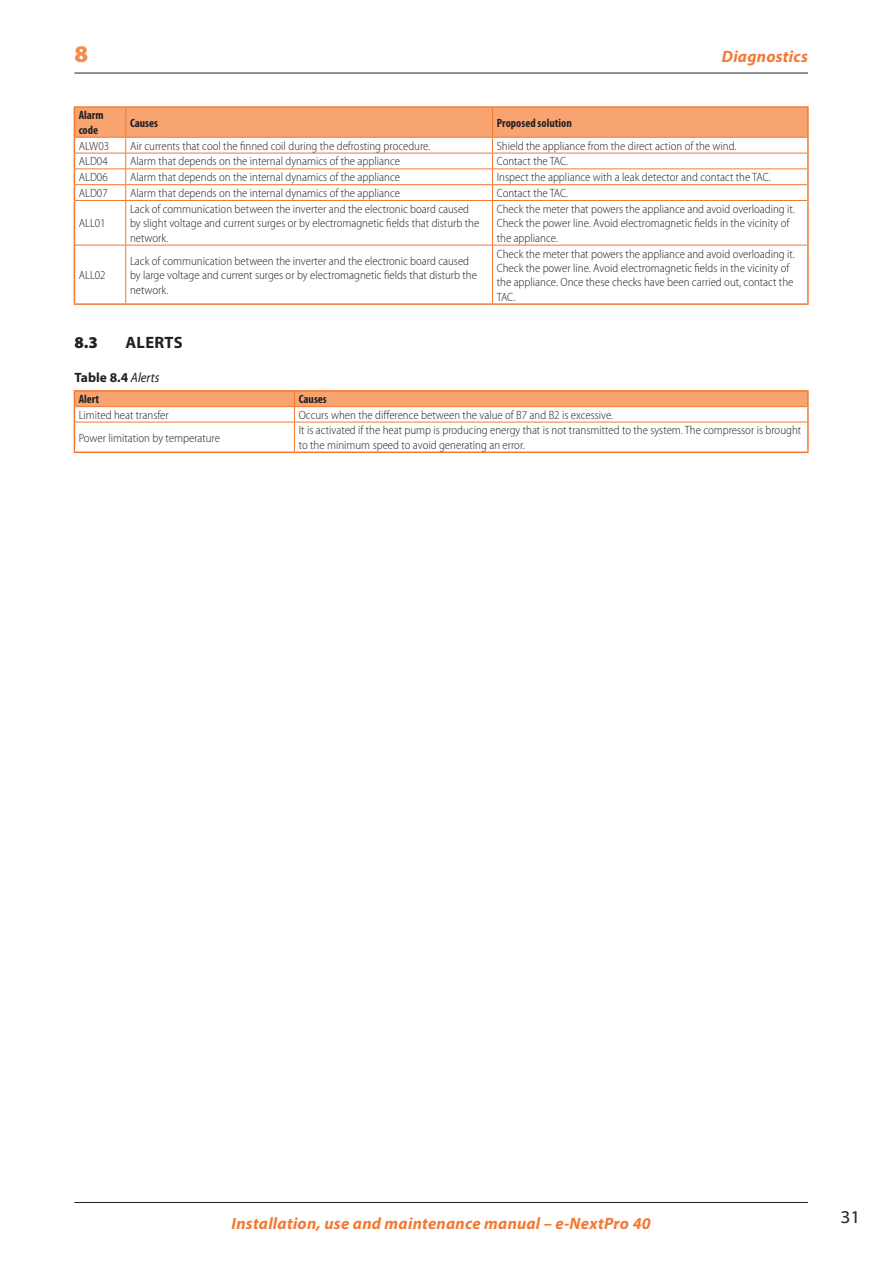
<style>
.page{position:relative;width:893px;height:1263px;background:#fff}
.page>*{position:absolute;margin:0;border:0;box-sizing:border-box;transform-origin:0 0}
.t1{font:900 24px "Myriad Pro";color:#f68b4c}
.t2{font:semi-expanded 18px "Myriad Pro";color:#231f20}
.t3{font:italic 700 16.5px "Myriad Pro";letter-spacing:.015em;color:#f37932}
.title2_across_en{font:700 16.5px "Myriad Pro";letter-spacing:.02em;color:#231f20}
.title2_across_en-2{font:900 16.5px "Myriad Pro";color:#231f20}
.tableTitle_en{font:700 13.5px "Myriad Pro";color:#231f20}
.testoTabella_L_en{font:300 semi-condensed 12px/14.4px "Myriad Pro";color:#231f20}
.testataTabella_L_en{font:700 condensed 12px/14.4px "Myriad Pro";color:#231f20}
.s1{font-weight:400;font-style:italic;font-stretch:semi-condensed}
</style>
<div class="page">
<hr style="left:74px;top:73px;width:734px;height:1px;background:#231f20">
<hr style="left:74px;top:1202px;width:734px;height:1px;background:#231f20">
<hr style="left:74px;top:200px;width:1px;height:45px;background:#f37932">
<hr style="left:807px;top:200px;width:2px;height:45px;background:#f37932">
<hr style="left:74px;top:245px;width:1px;height:58px;background:#f37932">
<hr style="left:807px;top:245px;width:2px;height:58px;background:#f37932">
<hr style="left:74px;top:303px;width:52px;height:2px;background:#f37932">
<hr style="left:126px;top:303px;width:366px;height:2px;background:#f37932">
<hr style="left:492px;top:303px;width:317px;height:2px;background:#f37932">
<hr style="left:75px;top:200px;width:51px;height:1px;background:#f37932">
<hr style="left:126px;top:200px;width:366px;height:1px;background:#f37932">
<hr style="left:125px;top:201px;width:1px;height:44px;background:#f37932">
<hr style="left:492px;top:200px;width:315px;height:1px;background:#f37932">
<hr style="left:492px;top:201px;width:1px;height:44px;background:#f37932">
<hr style="left:75px;top:245px;width:51px;height:1px;background:#f37932">
<hr style="left:126px;top:245px;width:366px;height:1px;background:#f37932">
<hr style="left:125px;top:245px;width:1px;height:58px;background:#f37932">
<hr style="left:492px;top:245px;width:315px;height:1px;background:#f37932">
<hr style="left:492px;top:245px;width:1px;height:58px;background:#f37932">
<hr style="left:74px;top:106px;width:52px;height:2px;background:#f37932">
<hr style="left:126px;top:106px;width:366px;height:2px;background:#f37932">
<hr style="left:492px;top:106px;width:317px;height:2px;background:#f37932">
<svg style="left:74px;top:107px;width:735px;height:93px"></svg>
<hr style="left:492px;top:137px;width:315px;height:1px;background:#f37932">
<hr style="left:74px;top:451px;width:220px;height:2px;background:#f37932">
<hr style="left:294px;top:451px;width:515px;height:2px;background:#f37932">
<hr style="left:74px;top:390px;width:220px;height:2px;background:#f37932">
<hr style="left:294px;top:390px;width:515px;height:2px;background:#f37932">
<svg style="left:74px;top:391px;width:735px;height:60px"></svg>
<hr style="left:294px;top:406px;width:513px;height:1px;background:#f37932">
<h1 class="t1" style="left:74px;top:38px;width:15px">8</h1>
<h3 class="t3" style="left:722px;top:46px;width:88px">Diagnostics</h3>
<p class="testataTabella_L_en" style="left:79px;top:108px;width:26px">Alarm code</p>
<p class="testataTabella_L_en" style="left:130px;top:115px;width:30px">Causes</p>
<p class="testataTabella_L_en" style="left:497px;top:115px;width:77px">Proposed solution</p>
<p class="testoTabella_L_en" style="left:79px;top:138px;width:32px">ALW03</p>
<p class="testoTabella_L_en" style="left:130px;top:138px;width:302px">Air currents that cool the finned coil during the defrosting procedure.</p>
<p class="testoTabella_L_en" style="left:497px;top:138px;width:241px">Shield the appliance from the direct action of the wind.</p>
<p class="testoTabella_L_en" style="left:79px;top:154px;width:31px">ALD04</p>
<p class="testoTabella_L_en" style="left:130px;top:154px;width:272px">Alarm that depends on the internal dynamics of the appliance</p>
<p class="testoTabella_L_en" style="left:497px;top:154px;width:73px">Contact the TAC.</p>
<p class="testoTabella_L_en" style="left:79px;top:170px;width:31px">ALD06</p>
<p class="testoTabella_L_en" style="left:130px;top:170px;width:272px">Alarm that depends on the internal dynamics of the appliance</p>
<p class="testoTabella_L_en" style="left:497px;top:170px;width:276px">Inspect the appliance with a leak detector and contact the TAC.</p>
<p class="testoTabella_L_en" style="left:79px;top:186px;width:31px">ALD07</p>
<p class="testoTabella_L_en" style="left:130px;top:186px;width:272px">Alarm that depends on the internal dynamics of the appliance</p>
<p class="testoTabella_L_en" style="left:497px;top:186px;width:73px">Contact the TAC.</p>
<p class="testoTabella_L_en" style="left:79px;top:216px;width:29px">ALL01</p>
<p class="testoTabella_L_en" style="left:130px;top:202px;width:351px">Lack of communication between the inverter and the electronic board caused by slight voltage and current surges or by electromagnetic fields that disturb the network.</p>
<p class="testoTabella_L_en" style="left:497px;top:202px;width:300px">Check the meter that powers the appliance and avoid overloading it.<br>Check the power line. Avoid electromagnetic fields in the vicinity of the appliance.</p>
<p class="testoTabella_L_en" style="left:79px;top:268px;width:29px">ALL02</p>
<p class="testoTabella_L_en" style="left:130px;top:253px;width:349px">Lack of communication between the inverter and the electronic board caused by large voltage and current surges or by electromagnetic fields that disturb the network.</p>
<p class="testoTabella_L_en" style="left:497px;top:246px;width:300px">Check the meter that powers the appliance and avoid overloading it.<br>Check the power line. Avoid electromagnetic fields in the vicinity of the appliance. Once these checks have been carried out, contact the TAC.</p>
<p class="title2_across_en-2" style="left:74px;top:332px;width:25px">8.3</p>
<p class="title2_across_en" style="left:125px;top:332px;width:59px">ALERTS</p>
<p class="tableTitle_en" style="left:74px;top:368px;width:87px">Table 8.4 <span class="s1">Alerts</span></p>
<p class="testataTabella_L_en" style="left:79px;top:392px;width:22px">Alert</p>
<p class="testataTabella_L_en" style="left:299px;top:392px;width:30px">Causes</p>
<p class="testoTabella_L_en" style="left:79px;top:407px;width:92px">Limited heat transfer</p>
<p class="testoTabella_L_en" style="left:299px;top:407px;width:316px">Occurs when the difference between the value of B7 and B2 is excessive.</p>
<p class="testoTabella_L_en" style="left:79px;top:430px;width:143px">Power limitation by temperature</p>
<p class="testoTabella_L_en" style="left:299px;top:423px;width:504px">It is activated if the heat pump is producing energy that is not transmitted to the system. The compressor is brought to the minimum speed to avoid generating an error.</p>
<h3 class="t3" style="left:232px;top:1212px;width:421px">Installation, use and maintenance manual – e-NextPro 40</h3>
<h2 class="t2" style="left:840px;top:1205px;width:22px">31</h2>
</div>
